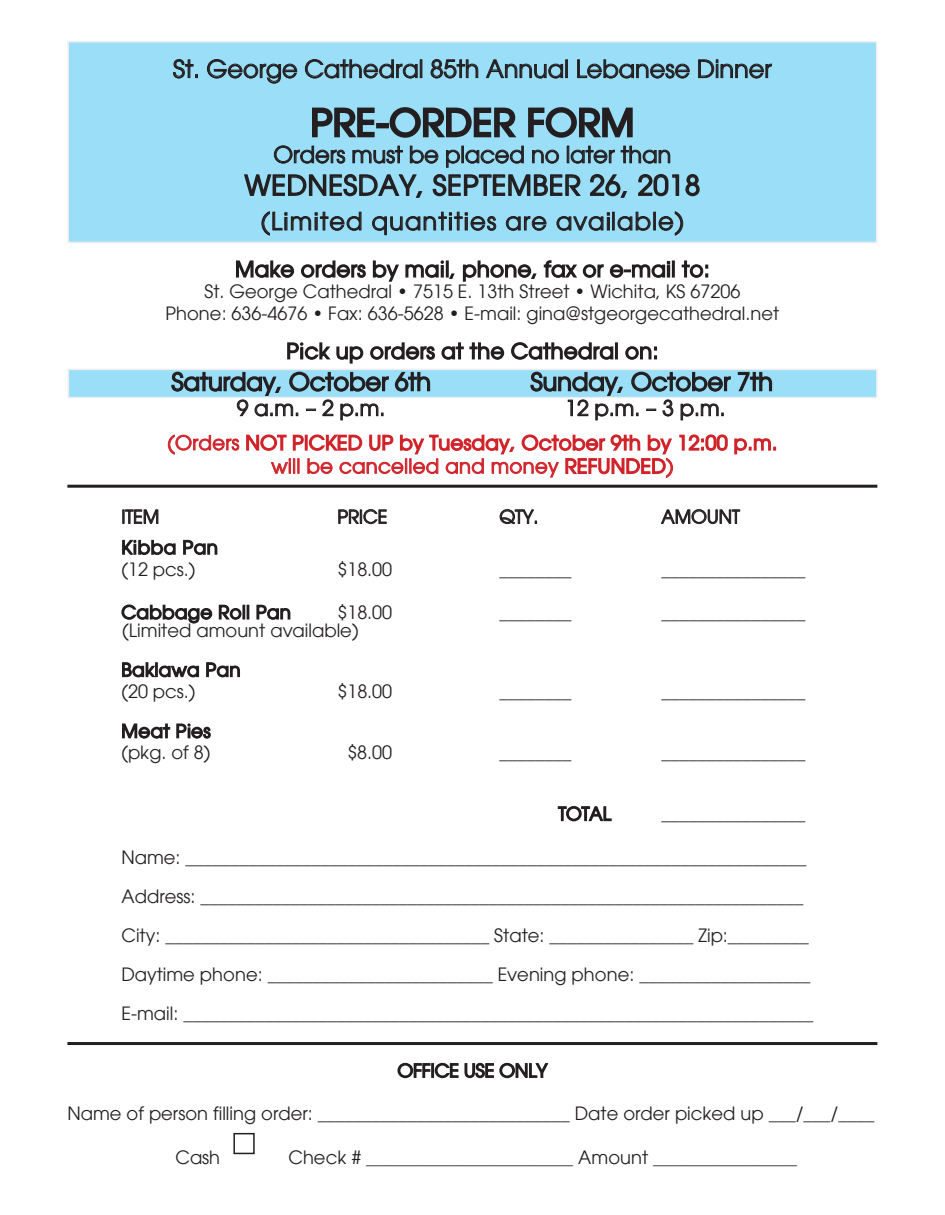
<style>
.page{position:relative;width:945px;height:1215px;background:#fff}
.page>*{position:absolute;margin:0;border:0;box-sizing:border-box;transform-origin:0 0}
.t1{font:27px "Avant Garde";letter-spacing:.03em;color:#231f20}
.t2{font:24px "Avant Garde";color:#231f20}
.t3{font:24px "Avant Garde";letter-spacing:.05em;color:#231f20}
.t4{font:22.5px "Avant Garde";color:#231f20}
.t5{font:21px "Avant Garde";color:#231f20}
.t6{font:19.5px "Avant Garde";letter-spacing:.02em;color:#d1232a}
.t7{font:18px/39px "Avant Garde";color:#231f20;text-align:center}
.s1{font-family:"Helvetica"}
</style>
<div class="page">
<div style="left:68px;top:369px;width:810px;height:29px;background:#9adef8;border:2px solid #d5d6d8"></div>
<div style="left:67px;top:41px;width:810px;height:202px;background:#9adef8;border:2px solid #d5d6d8"></div>
<svg style="left:173px;top:59px;width:25px;height:20px"></svg>
<svg style="left:207px;top:59px;width:90px;height:25px"></svg>
<svg style="left:305px;top:59px;width:117px;height:20px"></svg>
<svg style="left:430px;top:59px;width:49px;height:20px"></svg>
<svg style="left:485px;top:59px;width:78px;height:20px"></svg>
<div style="left:565px;top:59px;width:3px;height:19px;border:1px solid #231f20"></div>
<svg style="left:577px;top:59px;width:113px;height:20px"></svg>
<svg style="left:698px;top:59px;width:74px;height:20px"></svg>
<svg style="left:312px;top:107px;width:63px;height:31px"></svg>
<div style="left:376px;top:123px;width:13px;height:5px;border:3px solid #231f20"></div>
<svg style="left:388px;top:107px;width:129px;height:31px"></svg>
<svg style="left:528px;top:107px;width:105px;height:31px"></svg>
<svg style="left:244px;top:145px;width:456px;height:53px"></svg>
<svg style="left:261px;top:211px;width:101px;height:25px"></svg>
<svg style="left:372px;top:211px;width:125px;height:24px"></svg>
<svg style="left:506px;top:216px;width:41px;height:15px"></svg>
<svg style="left:556px;top:212px;width:54px;height:19px"></svg>
<div style="left:612px;top:212px;width:3px;height:18px;border:1px solid #231f20"></div>
<svg style="left:617px;top:211px;width:34px;height:20px"></svg>
<div style="left:653px;top:212px;width:3px;height:18px;border:1px solid #231f20"></div>
<svg style="left:658px;top:211px;width:25px;height:25px"></svg>
<svg style="left:236px;top:260px;width:219px;height:22px"></svg>
<svg style="left:462px;top:260px;width:208px;height:22px"></svg>
<div style="left:672px;top:260px;width:3px;height:18px;border:2px solid #231f20"></div>
<svg style="left:681px;top:260px;width:27px;height:18px"></svg>
<svg style="left:287px;top:342px;width:327px;height:22px"></svg>
<div style="left:615px;top:342px;width:3px;height:17px;border:2px solid #231f20"></div>
<svg style="left:625px;top:346px;width:32px;height:14px"></svg>
<svg style="left:171px;top:371px;width:260px;height:50px"></svg>
<svg style="left:530px;top:371px;width:243px;height:50px"></svg>
<svg style="left:679px;top:434px;width:97px;height:21px"></svg>
<svg style="left:168px;top:434px;width:505px;height:44px"></svg>
<svg style="left:122px;top:509px;width:37px;height:15px"></svg>
<svg style="left:338px;top:509px;width:49px;height:15px"></svg>
<svg style="left:499px;top:509px;width:38px;height:15px"></svg>
<svg style="left:661px;top:509px;width:79px;height:15px"></svg>
<svg style="left:122px;top:539px;width:54px;height:16px"></svg>
<svg style="left:183px;top:539px;width:35px;height:16px"></svg>
<svg style="left:121px;top:604px;width:128px;height:20px"></svg>
<svg style="left:256px;top:604px;width:35px;height:16px"></svg>
<svg style="left:122px;top:662px;width:118px;height:16px"></svg>
<svg style="left:122px;top:723px;width:89px;height:16px"></svg>
<svg style="left:557px;top:806px;width:55px;height:16px"></svg>
<svg style="left:397px;top:1062px;width:152px;height:17px"></svg>
<hr style="left:67px;top:485px;width:810px;height:3px;background:#231f20">
<hr style="left:67px;top:1042px;width:810px;height:3px;background:#231f20">
<div style="left:233px;top:1133px;width:22px;height:21px;border:2px solid #231f20"></div>
<h2 class="t2" style="left:173px;top:54px;width:600px">St. George Cathedral 85th Annual Lebanese Dinner</h2>
<p class="t4" style="left:273px;top:141px;width:399px">Orders must be placed no later than</p>
<h1 class="t1" style="left:245px;top:169px;width:457px">WEDNESDAY, SEPTEMBER 26, 2018</h1>
<h2 class="t3" style="left:261px;top:207px;width:424px">(L<span class="s1">i</span>m<span class="s1">i</span>ted quant<span class="s1">i</span>t<span class="s1">i</span>es are ava<span class="s1">i</span>lable)</h2>
<p class="t7" style="left:166px;top:281px;width:615px;line-height:21.6px">St. George Cathedral • 7515 E. 13th Street • Wichita, KS 67206<br>Phone: 636-4676 • Fax: 636-5628 • E-mail: gina@stgeorgecathedral.net</p>
<h2 class="t2" style="left:172px;top:367px;width:261px">Saturday, October 6th</h2>
<h2 class="t2" style="left:531px;top:367px;width:244px">Sunday, October 7th</h2>
<p class="t5" style="left:237px;top:395px;width:150px">9 a.m. – 2 p.m.</p>
<p class="t5" style="left:566px;top:395px;width:161px">12 p.m. – 3 p.m.</p>
<p class="t6" style="left:271px;top:454px;width:404px">will be cancelled and money REFUNDED)</p>
<p class="t7" style="left:121px;top:497px;width:39px">ITEM</p>
<p class="t7" style="left:337px;top:497px;width:51px">PRICE</p>
<p class="t7" style="left:499px;top:497px;width:40px">QTY.</p>
<p class="t7" style="left:661px;top:497px;width:80px">AMOUNT</p>
<p class="t7" style="left:121px;top:550px;width:76px">(12 pcs.)</p>
<p class="t7" style="left:337px;top:550px;width:56px">$18.00</p>
<p class="t7" style="left:499px;top:550px;width:73px">________</p>
<p class="t7" style="left:661px;top:550px;width:145px">________________</p>
<p class="t7" style="left:337px;top:593px;width:56px">$18.00</p>
<p class="t7" style="left:499px;top:593px;width:73px">________</p>
<p class="t7" style="left:661px;top:593px;width:145px">________________</p>
<p class="t7" style="left:122px;top:611px;width:238px">(Limited amount available)</p>
<p class="t7" style="left:121px;top:672px;width:76px">(20 pcs.)</p>
<p class="t7" style="left:337px;top:672px;width:56px">$18.00</p>
<p class="t7" style="left:121px;top:733px;width:91px">(pkg. of 8)</p>
<p class="t7" style="left:347px;top:733px;width:46px">$8.00</p>
<p class="t7" style="left:499px;top:672px;width:73px">________</p>
<p class="t7" style="left:661px;top:672px;width:145px">________________</p>
<p class="t7" style="left:499px;top:733px;width:73px">________</p>
<p class="t7" style="left:661px;top:733px;width:145px">________________</p>
<p class="t7" style="left:661px;top:794px;width:145px">________________</p>
<p class="t7" style="left:121px;top:838px;width:693px;text-align:left">Name: _____________________________________________________________________ Address: ___________________________________________________________________ City: ____________________________________ State: ________________ Zip:_________ Daytime phone: _________________________ Evening phone: ___________________ E-mail: ______________________________________________________________________</p>
<p class="t7" style="left:67px;top:1094px;width:809px">Name of person filling order: ____________________________ Date order picked up ___/___/____</p>
<p class="t7" style="left:175px;top:1138px;width:46px">Cash</p>
<p class="t7" style="left:288px;top:1138px;width:510px">Check # _______________________ Amount ________________</p>
</div>
